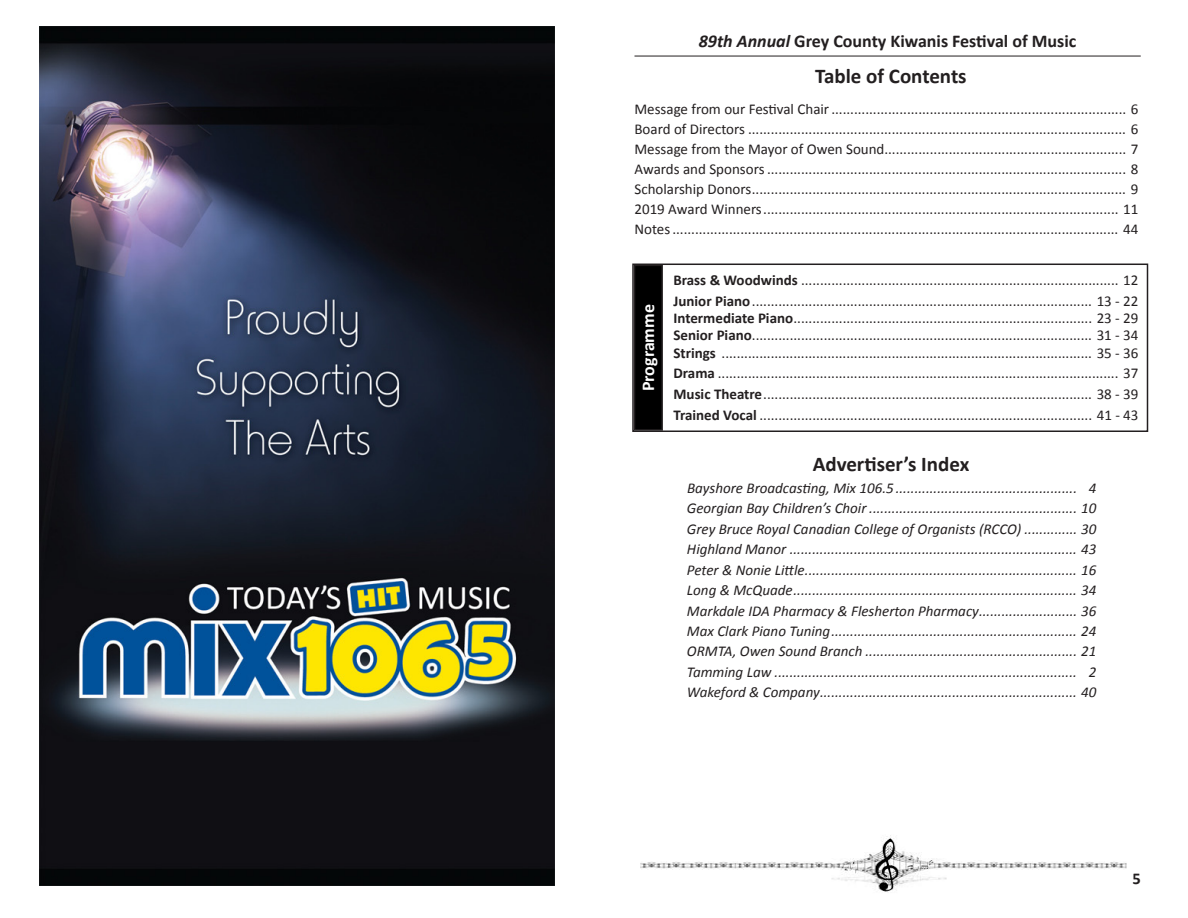
<style>
.page{position:relative;width:1188px;height:918px;background:#fff}
.page>*{position:absolute;margin:0;border:0;box-sizing:border-box;transform-origin:0 0}
.t1{font:700 21px "Calibri";color:#231f20}
.t2{font:700 18px "Calibri";color:#231f20}
.t3{font:700 18px "Calibri";color:#fff}
.t4{font:700 16.5px "Calibri";color:#231f20}
.t5{font:15px/20px "Calibri";color:#231f20;text-align:justify}
.t6{font:italic 15px/20.4px "Calibri";color:#231f20;text-align:justify}
.s1{font-style:italic}
.s2{font-weight:700}
</style>
<div class="page">
<img style="left:640px;top:835px;width:487px;height:57px">
<hr style="left:634px;top:56px;width:507px;height:1px;background:#231f20">
<div style="left:635px;top:265px;width:27px;height:165px;background:#000"></div>
<div style="left:634px;top:265px;width:29px;height:166px;border:2px solid #231f20"></div>
<div style="left:632px;top:264px;width:516px;height:168px;border:2px solid #231f20"></div>
<img style="left:40px;top:27px;width:514px;height:858px">
<p class="t2" style="left:699px;top:29px;width:379px"><span class="s1">89th Annual</span> Grey County Kiwanis Festival of Music</p>
<h1 class="t1" style="left:815px;top:63px;width:153px">Table of Contents</h1>
<p class="t5" style="left:634px;top:99px;width:506px">Message from our Festival Chair.............................................................................. 6<br>Board of Directors .................................................................................................... 6<br>Message from the Mayor of Owen Sound................................................................ 7<br>Awards and Sponsors ............................................................................................... 8<br>Scholarship Donors................................................................................................... 9<br>2019 Award Winners.............................................................................................. 11<br>Notes...................................................................................................................... 44</p>
<p class="t3" style="left:637px;top:391px;width:89px;rotate:-90deg">Programme</p>
<p class="t5" style="left:673px;top:270px;width:467px;line-height:20.7px"><span class="s2">Brass &amp; Woodwinds</span> .................................................................................... 12<br><span class="s2">Junior Piano</span>.......................................................................................... 13 - 22</p>
<p class="t5" style="left:674px;top:310px;width:466px;line-height:17.2px"><span class="s2">Intermediate Piano</span>............................................................................... 23 - 29<br><span class="s2">Senior Piano</span>.......................................................................................... 31 - 34<br><span class="s2">Strings</span> .................................................................................................. 35 - 36</p>
<p class="t5" style="left:674px;top:363px;width:467px;line-height:20.7px"><span class="s2">Drama</span> .......................................................................................................... 37<br><span class="s2">Music Theatre</span>....................................................................................... 38 - 39<br><span class="s2">Trained Vocal</span> ........................................................................................ 41 - 43</p>
<h1 class="t1" style="left:813px;top:451px;width:158px">Advertiser’s Index</h1>
<p class="t6" style="left:687px;top:477px;width:411px">Bayshore Broadcasting, Mix 106.5 ................................................ 4<br>Georgian Bay Children’s Choir ....................................................... 10<br>Grey Bruce Royal Canadian College of Organists (RCCO) .............. 30<br>Highland Manor ............................................................................ 43<br>Peter &amp; Nonie Little........................................................................ 16<br>Long &amp; McQuade........................................................................... 34<br>Markdale IDA Pharmacy &amp; Flesherton Pharmacy.......................... 36<br>Max Clark Piano Tuning................................................................. 24<br>ORMTA, Owen Sound Branch ........................................................ 21<br>Tamming Law ................................................................................ 2<br>Wakeford &amp; Company.................................................................... 40</p>
<p class="t4" style="left:1132px;top:868px;width:10px">5</p>
</div>
